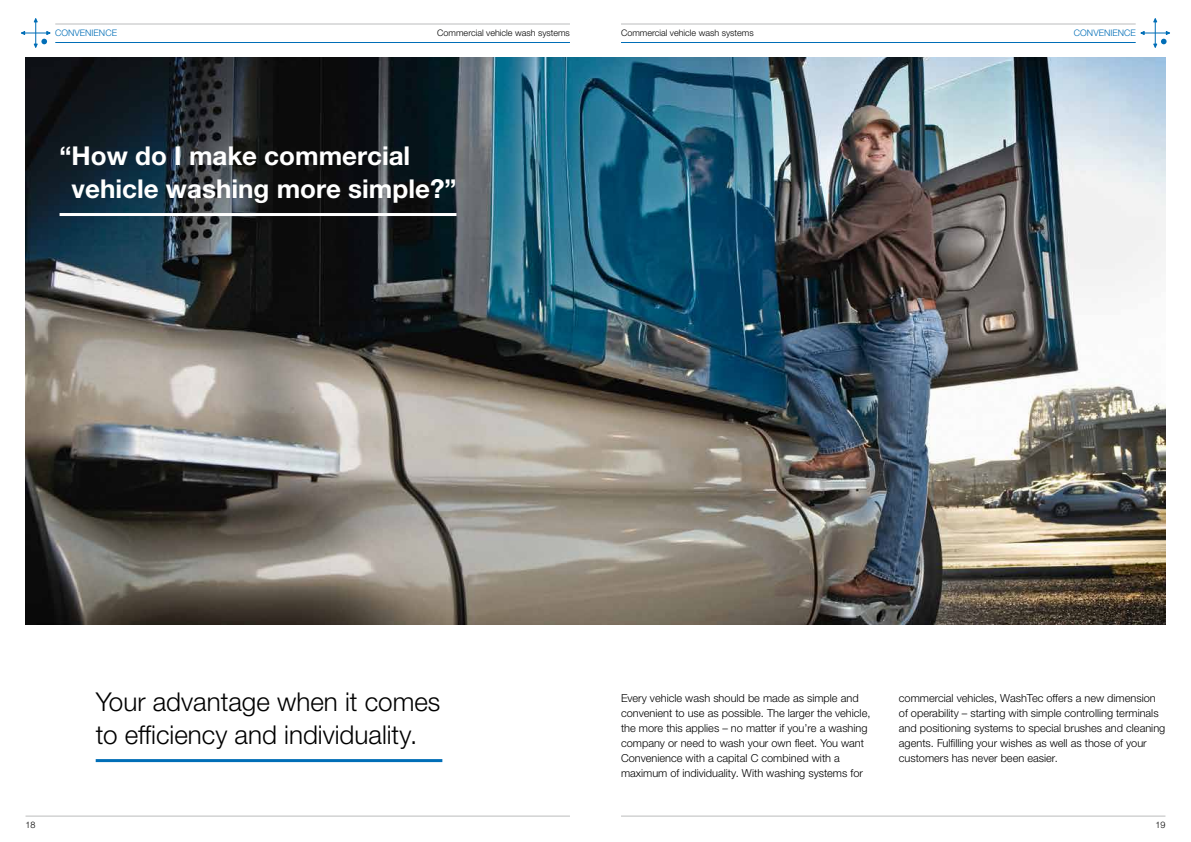
<style>
.page{position:relative;width:1191px;height:842px;background:#fff}
.page>*{position:absolute;margin:0;border:0;box-sizing:border-box;transform-origin:0 0}
.t1{font:300 26px/33px "Helvetica Neue LTW1 G";color:#000}
.t2{font:700 26px/33px "Helvetica Neue LTW1 G";color:#fff}
.t3{font:300 11px/15px "Helvetica Neue LTW1 G";color:#000}
.t4{font:300 9px "Helvetica Neue LTW1 G";color:#000}
.t5{font:300 9px "Helvetica Neue LTW1 G";color:#006eb7}
</style>
<div class="page">
<hr style="left:55px;top:42px;width:515px;height:1px;background:#006eb7">
<hr style="left:621px;top:42px;width:514px;height:1px;background:#006eb7">
<hr style="left:55px;top:24px;width:515px;height:1px;background:#bbbcbd">
<hr style="left:621px;top:24px;width:514px;height:1px;background:#bbbcbd">
<svg style="left:21px;top:18px;width:30px;height:30px"></svg>
<svg style="left:1140px;top:18px;width:30px;height:30px"></svg>
<hr style="left:621px;top:816px;width:544px;height:1px;background:#bbbcbd">
<hr style="left:26px;top:816px;width:544px;height:1px;background:#bbbcbd">
<img style="left:26px;top:57px;width:1139px;height:567px">
<hr style="left:96px;top:759px;width:346px;height:3px;background:#006eb7">
<hr style="left:60px;top:213px;width:396px;height:3px;background:#fff">
<p class="t5" style="left:55px;top:27px;width:63px">CONVENIENCE</p>
<p class="t4" style="left:437px;top:27px;width:134px">Commercial vehicle wash systems</p>
<p class="t4" style="left:621px;top:27px;width:134px">Commercial vehicle wash systems</p>
<p class="t5" style="left:1074px;top:27px;width:63px">CONVENIENCE</p>
<h1 class="t2" style="left:72px;top:139px;width:386px;text-indent:-12px">“How do I make commercial vehicle washing more simple?”</h1>
<h1 class="t1" style="left:96px;top:685px;width:346px">Your advantage when it comes to efficiency and individuality.</h1>
<p class="t3" style="left:621px;top:691px;width:251px">Every vehicle wash should be made as simple and convenient to use as possible. The larger the vehicle, the more this applies – no matter if you’re a washing company or need to wash your own fleet. You want Convenience with a capital C combined with a maximum of individuality. With washing systems for</p>
<p class="t3" style="left:899px;top:691px;width:268px">commercial vehicles, WashTec offers a new dimension of operability – starting with simple controlling terminals and positioning systems to special brushes and cleaning agents. Fulfilling your wishes as well as those of your customers has never been easier.</p>
<p class="t4" style="left:26px;top:819px;width:12px">18</p>
<p class="t4" style="left:1155px;top:819px;width:12px">19</p>
</div>
